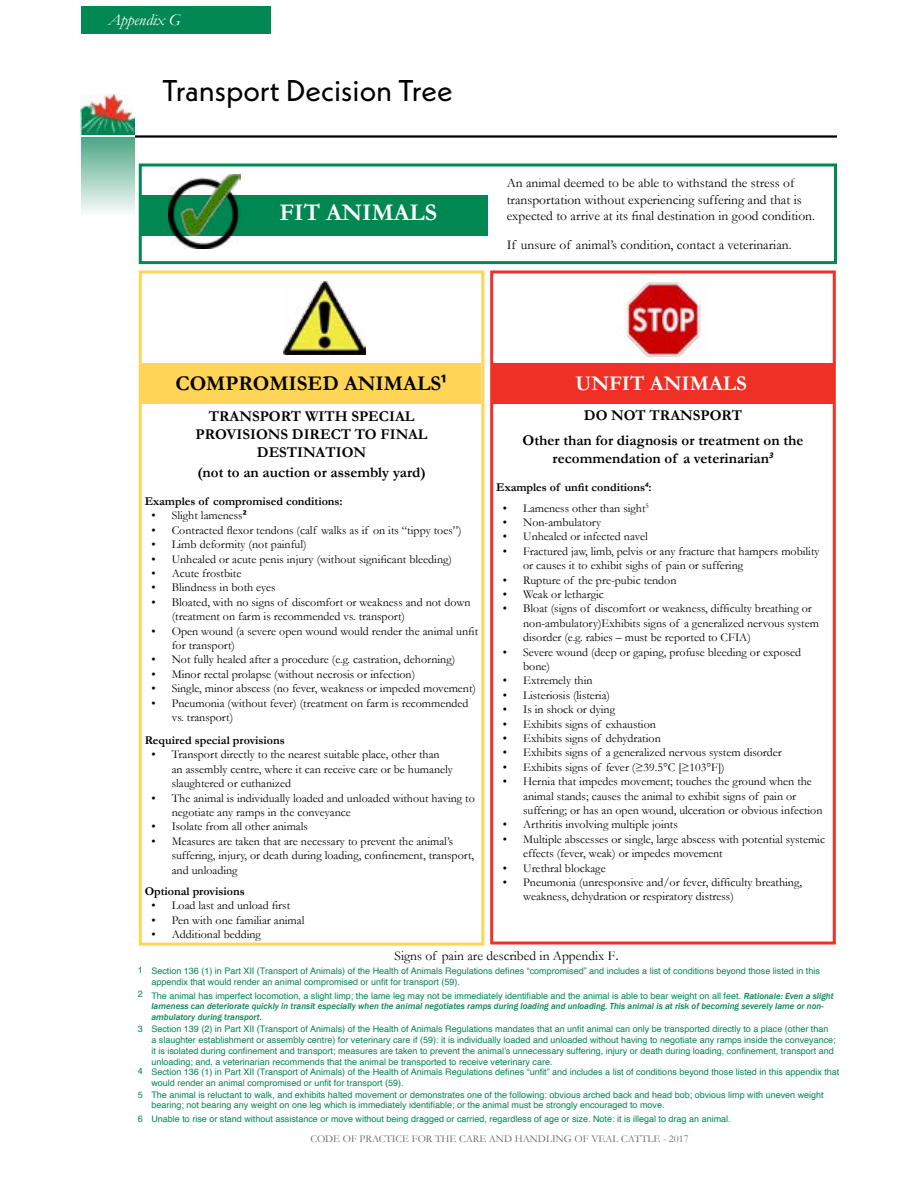
<style>
.page{position:relative;width:918px;height:1188px;background:#fff}
.page>*{position:absolute;margin:0;border:0;box-sizing:border-box;transform-origin:0 0}
.t1{font:30px "Neue Kabel";color:#000}
.t2{font:700 24px "Garamond";color:#fff}
.t3{font:700 21px "Garamond";color:#000}
.t4{font:700 21px "Garamond";color:#fff}
.t5{font:italic 16.5px "Garamond";color:#fff}
.t6{font:700 15px/18px "Garamond";color:#000;text-align:center}
.t7{font:13.5px/16.2px "Garamond";color:#000}
.t8{font:12px/14.4px "Garamond";color:#000}
.t9{font:700 12px "Garamond";color:#000}
.t10{font:10.5px "Garamond";color:#636466}
.t11{font:9px/10.8px "Helvetica";color:#008752}
.t12{font:italic 500 9px/10.8px "Franklin Gothic";color:#008752}
.s1{font-family:"Calibri"}
.s2{font-family:"Calibri";font-weight:700}
.s3{font-size:15px}
.s4{font-family:"Franklin Gothic";font-weight:500;font-style:italic}
</style>
<div class="page">
<hr style="left:135px;top:135px;width:702px;height:3px;background:#000">
<div style="left:81px;top:138px;width:54px;height:78px;background:linear-gradient(to bottom,#4da885,#f9fcfb)"></div>
<img style="left:80px;top:95px;width:55px;height:40px">
<div style="left:142px;top:195px;width:346px;height:40px;background:#008752"></div>
<div style="left:139px;top:164px;width:698px;height:100px;border:3px solid #008752"></div>
<div style="left:139px;top:270px;width:345px;height:676px;background:#fff;border:3px solid #ffd457"></div>
<div style="left:490px;top:270px;width:346px;height:675px;border:3px solid #ee3124"></div>
<div style="left:81px;top:6px;width:190px;height:28px;background:#008752"></div>
<img style="left:168px;top:174px;width:72px;height:75px">
<img style="left:284px;top:281px;width:82px;height:74px">
<img style="left:625px;top:282px;width:76px;height:76px">
<div style="left:141px;top:363px;width:340px;height:41px;background:#ffd457"></div>
<div style="left:492px;top:363px;width:341px;height:41px;background:#ee3124"></div>
<h3 class="t5" style="left:108px;top:9px;width:74px">Appendix G</h3>
<h1 class="t1" style="left:162px;top:71px;width:292px">Transport Decision Tree</h1>
<h2 class="t2" style="left:279px;top:196px;width:159px">FIT ANIMALS</h2>
<p class="t7" style="left:507px;top:175px;width:310px">An animal deemed to be able to withstand the stress of transportation without experiencing suffering and that is expected to arrive at its final destination in good condition.</p>
<p class="t7" style="left:507px;top:237px;width:287px">If unsure of animal’s condition, contact a veterinarian.</p>
<h3 class="t3" style="left:175px;top:369px;width:272px">COMPROMISED ANIMALS<span class="s1">¹</span></h3>
<h3 class="t4" style="left:575px;top:369px;width:173px">UNFIT ANIMALS</h3>
<p class="t6" style="left:196px;top:408px;width:233px">TRANSPORT WITH SPECIAL<br>PROVISIONS DIRECT TO FINAL<br>DESTINATION</p>
<p class="t6" style="left:197px;top:463px;width:230px">(not to an auction or assembly yard)</p>
<p class="t9" style="left:145px;top:493px;width:200px">Examples of compromised conditions:</p>
<p class="t8" style="left:151px;top:508px;width:97px">• Slight lameness<span class="s2">²</span></p>
<p class="t8" style="left:151px;top:523px;width:312px">• Contracted flexor tendons (calf walks as if on its “tippy toes”)</p>
<p class="t8" style="left:151px;top:537px;width:157px">• Limb deformity (not painful)</p>
<p class="t8" style="left:151px;top:551px;width:302px">• Unhealed or acute penis injury (without significant bleeding)</p>
<p class="t8" style="left:151px;top:566px;width:92px">• Acute frostbite</p>
<p class="t8" style="left:151px;top:580px;width:126px">• Blindness in both eyes</p>
<p class="t8" style="left:172px;top:595px;width:300px;text-indent:-20px">• Bloated, with no signs of discomfort or weakness and not down (treatment on farm is recommended vs. transport)</p>
<p class="t8" style="left:172px;top:623px;width:308px;text-indent:-20px">• Open wound (a severe open wound would render the animal unfit for transport)</p>
<p class="t8" style="left:151px;top:652px;width:305px">• Not fully healed after a procedure (e.g. castration, dehorning)</p>
<p class="t8" style="left:151px;top:667px;width:265px">• Minor rectal prolapse (without necrosis or infection)</p>
<p class="t8" style="left:151px;top:681px;width:326px">• Single, minor abscess (no fever, weakness or impeded movement)</p>
<p class="t8" style="left:172px;top:695px;width:298px;text-indent:-20px">• Pneumonia (without fever) (treatment on farm is recommended vs. transport)</p>
<p class="t9" style="left:145px;top:732px;width:142px">Required special provisions</p>
<p class="t8" style="left:172px;top:747px;width:283px;text-indent:-20px">• Transport directly to the nearest suitable place, other than an assembly centre, where it can receive care or be humanely slaughtered or euthanized</p>
<p class="t8" style="left:172px;top:790px;width:305px;text-indent:-20px">• The animal is individually loaded and unloaded without having to negotiate any ramps in the conveyance</p>
<p class="t8" style="left:151px;top:819px;width:158px">• Isolate from all other animals</p>
<p class="t8" style="left:172px;top:834px;width:304px;text-indent:-20px">• Measures are taken that are necessary to prevent the animal’s suffering, injury, or death during loading, confinement, transport, and unloading</p>
<p class="t9" style="left:145px;top:883px;width:102px">Optional provisions</p>
<p class="t8" style="left:151px;top:898px;width:140px">• Load last and unload first</p>
<p class="t8" style="left:151px;top:912px;width:155px">• Pen with one familiar animal</p>
<p class="t8" style="left:151px;top:927px;width:111px">• Additional bedding</p>
<p class="t6" style="left:523px;top:403px;width:282px;line-height:24.8px">DO NOT TRANSPORT<br>Other than for diagnosis or treatment on the</p>
<p class="t6" style="left:553px;top:449px;width:222px">recommendation of a veterinarian<sup>3</sup></p>
<p class="t9" style="left:496px;top:479px;width:157px">Examples of unfit conditions<sup>4</sup>:</p>
<p class="t8" style="left:503px;top:500px;width:147px">• Lameness other than sight<sup>5</sup></p>
<p class="t8" style="left:503px;top:515px;width:100px">• Non-ambulatory</p>
<p class="t8" style="left:503px;top:529px;width:146px">• Unhealed or infected navel</p>
<p class="t8" style="left:523px;top:544px;width:298px;text-indent:-20px">• Fractured jaw, limb, pelvis or any fracture that hampers mobility or causes it to exhibit sighs of pain or suffering</p>
<p class="t8" style="left:503px;top:572px;width:175px">• Rupture of the pre-pubic tendon</p>
<p class="t8" style="left:503px;top:587px;width:102px">• Weak or lethargic</p>
<p class="t8" style="left:523px;top:601px;width:297px;text-indent:-20px">• Bloat (signs of discomfort or weakness, difficulty breathing or non-ambulatory)Exhibits signs of a generalized nervous system disorder (e.g. rabies – must be reported to CFIA)</p>
<p class="t8" style="left:523px;top:644px;width:280px;text-indent:-20px">• Severe wound (deep or gaping, profuse bleeding or exposed bone)</p>
<p class="t8" style="left:503px;top:673px;width:91px">• Extremely thin</p>
<p class="t8" style="left:503px;top:688px;width:109px">• Listeriosis (listeria)</p>
<p class="t8" style="left:503px;top:702px;width:114px">• Is in shock or dying</p>
<p class="t8" style="left:503px;top:716px;width:155px">• Exhibits signs of exhaustion</p>
<p class="t8" style="left:503px;top:731px;width:159px">• Exhibits signs of dehydration</p>
<p class="t8" style="left:503px;top:745px;width:280px">• Exhibits signs of a generalized nervous system disorder</p>
<p class="t8" style="left:503px;top:760px;width:223px">• Exhibits signs of fever (≥39.5°C [≥103°F])</p>
<p class="t8" style="left:523px;top:774px;width:301px;text-indent:-20px">• Hernia that impedes movement; touches the ground when the animal stands; causes the animal to exhibit signs of pain or suffering; or has an open wound, ulceration or obvious infection</p>
<p class="t8" style="left:503px;top:817px;width:176px">• Arthritis involving multiple joints</p>
<p class="t8" style="left:523px;top:832px;width:303px;text-indent:-20px">• Multiple abscesses or single, large abscess with potential systemic effects (fever, weak) or impedes movement</p>
<p class="t8" style="left:503px;top:860px;width:104px">• Urethral blockage</p>
<p class="t8" style="left:523px;top:875px;width:280px;text-indent:-20px">• Pneumonia (unresponsive and/or fever, difficulty breathing, weakness, dehydration or respiratory distress)</p>
<p class="t7" style="left:395px;top:948px;width:226px">Signs of pain are described in Appendix F<span class="s3">.</span></p>
<p class="t11" style="left:151px;top:966px;width:670px;text-indent:-14px">1 Section 136 (1) in Part XII (Transport of Animals) of the Health of Animals Regulations defines “compromised” and includes a list of conditions beyond those listed in this appendix that would render an animal compromised or unfit for transport (59).</p>
<p class="t11" style="left:138px;top:990px;width:697px">2 The animal has imperfect locomotion, a slight limp; the lame leg may not be immediately identifiable and the animal is able to bear weight on all feet. <span class="s4">Rationale: Even a slight</span></p>
<p class="t12" style="left:151px;top:1001px;width:674px">lameness can deteriorate quickly in transit especially when the animal negotiates ramps during loading and unloading. This animal is at risk of becoming severely lame or non&shy;ambulatory during transport.</p>
<p class="t11" style="left:138px;top:1024px;width:692px">3 Section 139 (2) in Part XII (Transport of Animals) of the Health of Animals Regulations mandates that an unfit animal can only be transported directly to a place (other than</p>
<p class="t11" style="left:151px;top:1035px;width:686px">a slaughter establishment or assembly centre) for veterinary care if (59): it is individually loaded and unloaded without having to negotiate any ramps inside the conveyance;</p>
<p class="t11" style="left:151px;top:1046px;width:684px">it is isolated during confinement and transport; measures are taken to prevent the animal’s unnecessary suffering, injury or death during loading, confinement, transport and</p>
<p class="t11" style="left:151px;top:1056px;width:403px">unloading; and, a veterinarian recommends that the animal be transported to receive veterinary care.</p>
<p class="t11" style="left:138px;top:1067px;width:703px">4 Section 136 (1) in Part XII (Transport of Animals) of the Health of Animals Regulations defines “unfit” and includes a list of conditions beyond those listed in this appendix that</p>
<p class="t11" style="left:151px;top:1078px;width:254px">would render an animal compromised or unfit for transport (59).</p>
<p class="t11" style="left:151px;top:1089px;width:674px;text-indent:-14px">5 The animal is reluctant to walk, and exhibits halted movement or demonstrates one of the following: obvious arched back and head bob; obvious limp with uneven weight bearing; not bearing any weight on one leg which is immediately identifiable; or the animal must be strongly encouraged to move.</p>
<p class="t11" style="left:138px;top:1113px;width:594px">6 Unable to rise or stand without assistance or move without being dragged or carried, regardless of age or size. Note: it is illegal to drag an animal.</p>
<p class="t10" style="left:310px;top:1131px;width:380px">CODE OF PRACTICE FOR THE CARE AND HANDLING OF VEAL CATTLE - 2017</p>
</div>
